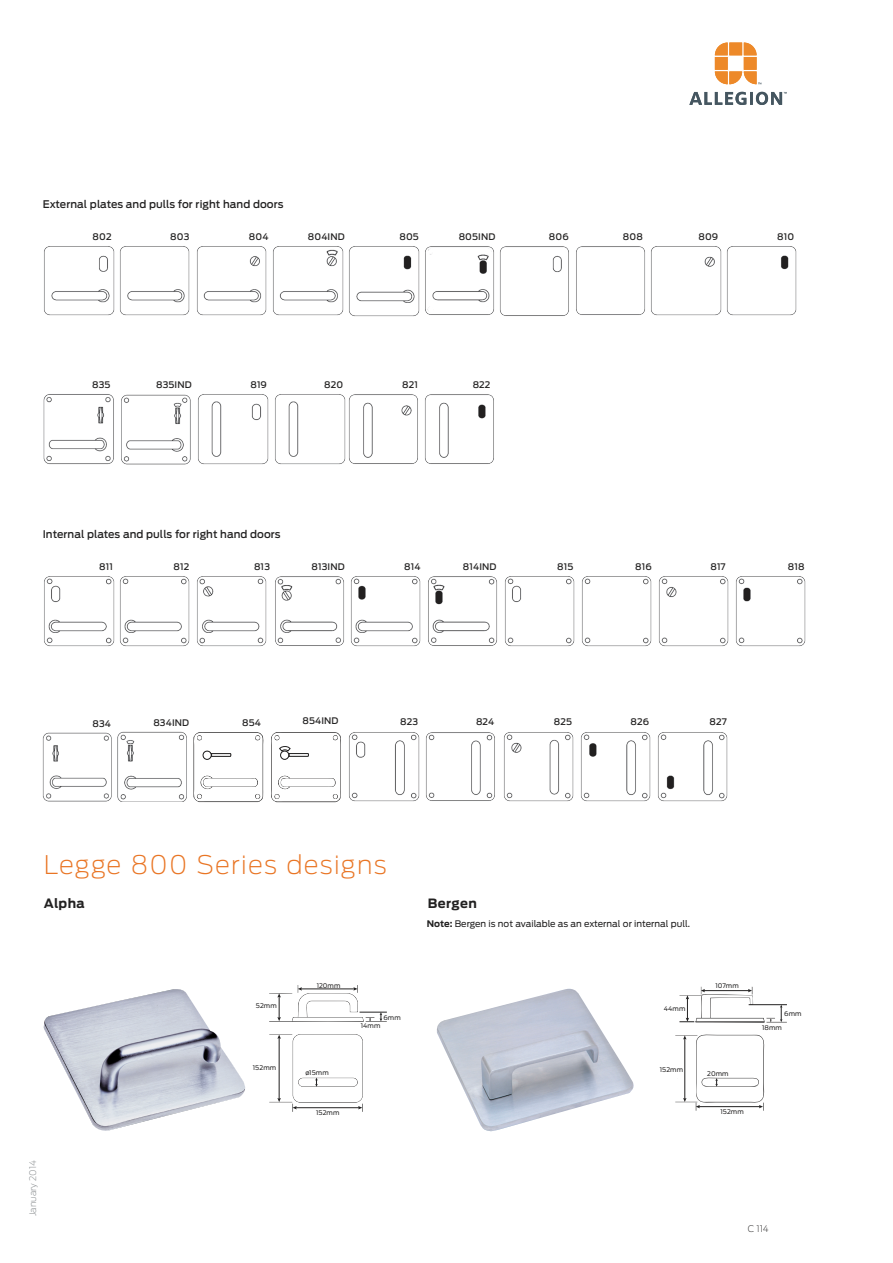
<style>
.page{position:relative;width:893px;height:1263px;background:#fff}
.page>*{position:absolute;margin:0;border:0;box-sizing:border-box;transform-origin:0 0}
.t1{font:200 25.5px "Antenna";letter-spacing:.05em;color:#e97524}
.t2{font:700 12.75px "Antenna";letter-spacing:.03em;color:#222121}
.t3{font:500 10.5px "Antenna";letter-spacing:.005em;color:#222121}
.t4{font:500 9px "Antenna";letter-spacing:.015em;color:#222121}
.t5{font:9px "Antenna";color:#222121}
.t6{font:200 9px "Antenna";color:#7f8386}
.t7{font:200 9px "Antenna";color:#222121}
.t8{font:6.3px "Antenna";letter-spacing:.015em;color:#222121}
.s1{font-weight:700}
</style>
<div class="page">
<svg style="left:715px;top:43px;width:46px;height:41px"></svg>
<svg style="left:689px;top:92px;width:98px;height:13px"></svg>
<img style="left:198px;top:394px;width:71px;height:71px">
<img style="left:275px;top:394px;width:143px;height:71px">
<img style="left:425px;top:394px;width:69px;height:70px">
<img style="left:349px;top:732px;width:71px;height:70px">
<img style="left:426px;top:732px;width:69px;height:69px">
<img style="left:504px;top:732px;width:70px;height:70px">
<img style="left:580px;top:732px;width:71px;height:70px">
<img style="left:657px;top:732px;width:71px;height:70px">
<img style="left:42px;top:732px;width:88px;height:70px">
<img style="left:43px;top:394px;width:83px;height:71px">
<img style="left:115px;top:731px;width:79px;height:70px">
<img style="left:115px;top:394px;width:76px;height:70px">
<img style="left:44px;top:246px;width:71px;height:70px">
<img style="left:119px;top:246px;width:71px;height:70px">
<img style="left:197px;top:246px;width:70px;height:70px">
<img style="left:273px;top:246px;width:71px;height:70px">
<img style="left:349px;top:246px;width:71px;height:71px">
<img style="left:425px;top:246px;width:69px;height:69px">
<img style="left:500px;top:246px;width:69px;height:70px">
<img style="left:576px;top:246px;width:69px;height:69px">
<img style="left:651px;top:246px;width:71px;height:70px">
<img style="left:726px;top:246px;width:71px;height:70px">
<img style="left:44px;top:576px;width:71px;height:71px">
<img style="left:120px;top:576px;width:70px;height:71px">
<img style="left:197px;top:576px;width:70px;height:71px">
<img style="left:275px;top:576px;width:69px;height:70px">
<img style="left:351px;top:576px;width:70px;height:71px">
<img style="left:428px;top:576px;width:69px;height:70px">
<img style="left:505px;top:576px;width:70px;height:71px">
<img style="left:582px;top:576px;width:70px;height:71px">
<img style="left:659px;top:576px;width:70px;height:71px">
<img style="left:736px;top:576px;width:70px;height:71px">
<img style="left:43px;top:989px;width:202px;height:142px">
<img style="left:437px;top:989px;width:197px;height:142px">
<svg style="left:269px;top:1034px;width:94px;height:78px"></svg>
<svg style="left:269px;top:985px;width:118px;height:37px"></svg>
<div style="left:316px;top:1110px;width:30px;height:6px;background:#fff"></div>
<svg style="left:679px;top:987px;width:108px;height:36px"></svg>
<hr style="left:749px;top:1004px;width:38px;height:1px;background:#222121">
<svg style="left:675px;top:1034px;width:89px;height:77px"></svg>
<div style="left:720px;top:1108px;width:24px;height:5px;background:#fff"></div>
<svg style="left:194px;top:732px;width:69px;height:70px"></svg>
<svg style="left:271px;top:732px;width:70px;height:70px"></svg>
<p class="t3" style="left:43px;top:197px;width:242px">External plates and pulls for right hand doors</p>
<p class="t4" style="left:93px;top:230px;width:21px">802</p>
<p class="t4" style="left:170px;top:230px;width:21px">803</p>
<p class="t4" style="left:249px;top:230px;width:21px">804</p>
<p class="t4" style="left:308px;top:230px;width:38px">804IND</p>
<p class="t4" style="left:399px;top:231px;width:21px">805</p>
<p class="t4" style="left:459px;top:230px;width:38px">805IND</p>
<p class="t4" style="left:549px;top:230px;width:21px">806</p>
<p class="t4" style="left:623px;top:230px;width:21px">808</p>
<p class="t4" style="left:698px;top:230px;width:21px">809</p>
<p class="t4" style="left:777px;top:230px;width:19px">810</p>
<p class="t4" style="left:92px;top:379px;width:20px">835</p>
<p class="t4" style="left:156px;top:379px;width:37px">835IND</p>
<p class="t4" style="left:250px;top:379px;width:18px">819</p>
<p class="t4" style="left:324px;top:379px;width:21px">820</p>
<p class="t4" style="left:402px;top:379px;width:17px">821</p>
<p class="t4" style="left:473px;top:379px;width:19px">822</p>
<p class="t3" style="left:43px;top:527px;width:239px">Internal plates and pulls for right hand doors</p>
<p class="t4" style="left:99px;top:560px;width:15px">811</p>
<p class="t4" style="left:174px;top:560px;width:17px">812</p>
<p class="t4" style="left:254px;top:560px;width:17px">813</p>
<p class="t4" style="left:311px;top:560px;width:35px">813IND</p>
<p class="t4" style="left:404px;top:560px;width:18px">814</p>
<p class="t4" style="left:463px;top:560px;width:35px">814IND</p>
<p class="t4" style="left:557px;top:560px;width:18px">815</p>
<p class="t4" style="left:635px;top:560px;width:18px">816</p>
<p class="t4" style="left:710px;top:560px;width:17px">817</p>
<p class="t4" style="left:788px;top:560px;width:18px">818</p>
<p class="t4" style="left:92px;top:718px;width:20px">834</p>
<p class="t4" style="left:242px;top:717px;width:20px">854</p>
<p class="t4" style="left:302px;top:715px;width:37px">854IND</p>
<p class="t4" style="left:153px;top:717px;width:37px">834IND</p>
<p class="t4" style="left:400px;top:716px;width:19px">823</p>
<p class="t4" style="left:476px;top:716px;width:20px">824</p>
<p class="t4" style="left:554px;top:716px;width:20px">825</p>
<p class="t4" style="left:630px;top:716px;width:20px">826</p>
<p class="t4" style="left:709px;top:716px;width:19px">827</p>
<p class="t1" style="left:44px;top:848px;width:344px">Legge 800 Series designs</p>
<p class="t2" style="left:44px;top:894px;width:42px">Alpha</p>
<p class="t2" style="left:428px;top:894px;width:51px">Bergen</p>
<p class="t5" style="left:427px;top:918px;width:265px"><span class="s1">Note:</span> Bergen is not available as an external or internal pull.</p>
<p class="t6" style="left:27px;top:1216px;width:57px;rotate:-90deg">January 2014</p>
<p class="t8" style="left:256px;top:1002px;width:22px">52mm</p>
<p class="t8" style="left:253px;top:1064px;width:25px">152mm</p>
<p class="t8" style="left:317px;top:981px;width:25px">120mm</p>
<p class="t8" style="left:305px;top:1069px;width:25px">ø15mm</p>
<p class="t8" style="left:316px;top:1108px;width:25px">152mm</p>
<p class="t8" style="left:383px;top:1013px;width:19px">6mm</p>
<p class="t8" style="left:361px;top:1021px;width:21px">14mm</p>
<p class="t8" style="left:664px;top:1004px;width:23px">44mm</p>
<p class="t8" style="left:660px;top:1066px;width:25px">152mm</p>
<p class="t8" style="left:715px;top:981px;width:25px">107mm</p>
<p class="t8" style="left:707px;top:1069px;width:23px">20mm</p>
<p class="t8" style="left:720px;top:1107px;width:25px">152mm</p>
<p class="t8" style="left:784px;top:1009px;width:19px">6mm</p>
<p class="t8" style="left:762px;top:1023px;width:21px">18mm</p>
<p class="t7" style="left:748px;top:1223px;width:22px">C 114</p>
</div>
